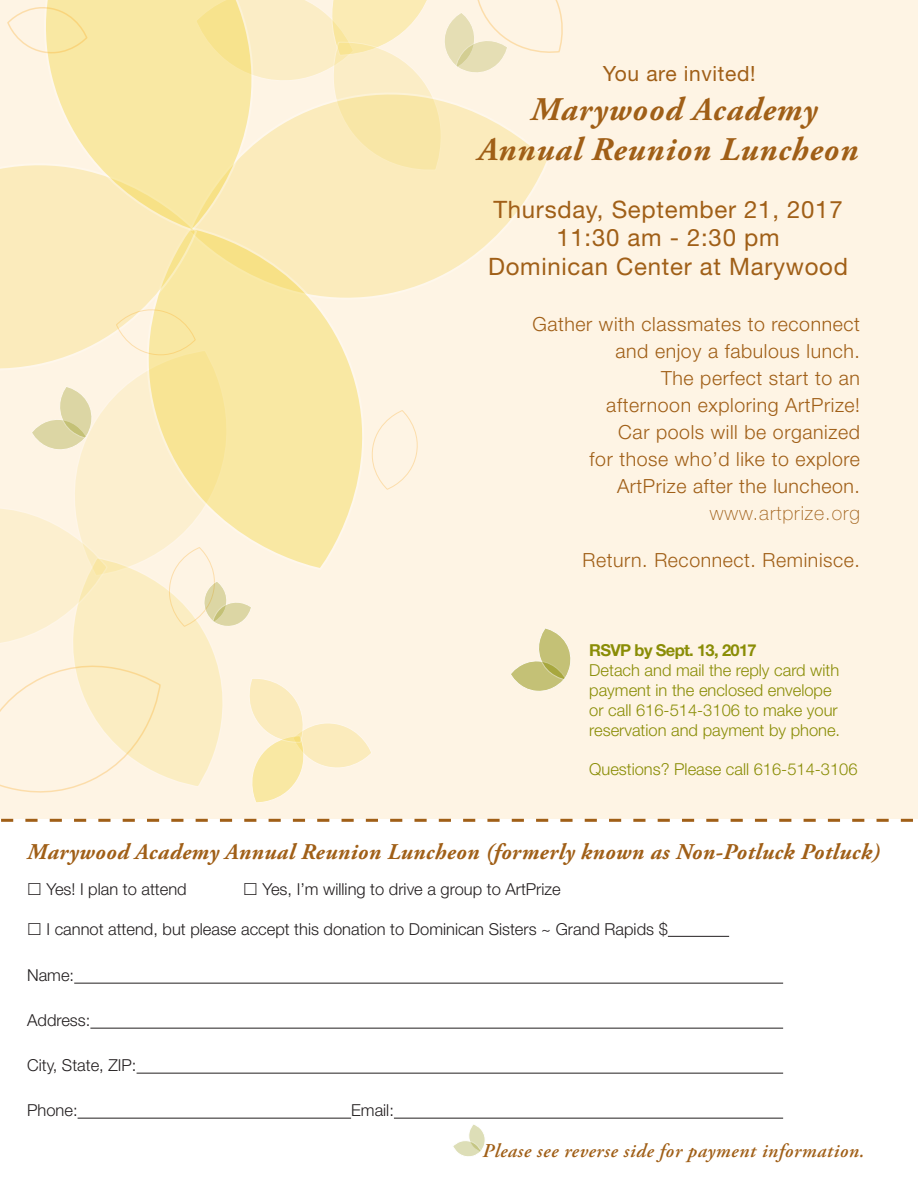
<style>
.page{position:relative;width:918px;height:1188px;background:#fff}
.page>*{position:absolute;margin:0;border:0;box-sizing:border-box;transform-origin:0 0}
.Title_2{font:italic 700 33px "Adobe Garamond Pro";letter-spacing:.03em;color:#a05f17}
.Title_2-2{font:24px "Helvetica Neue LT Std";letter-spacing:.03em;color:#a05f17}
.Title_2-3{font:italic 700 22.5px "Adobe Garamond Pro";letter-spacing:.02em;color:#a05f17}
.Title_2-4{font:21px "Helvetica Neue LT Std";letter-spacing:.03em;color:#a05f17}
.Title_2-5{font:300 19.5px "Helvetica Neue LT Std";letter-spacing:.03em;color:#a05f17}
.Title_2-6{font:italic 600 19.5px "Adobe Garamond Pro";letter-spacing:.03em;color:#a05f17}
.Title_2-7{font:100 19.5px "Helvetica Neue LT Std";letter-spacing:.05em;color:#a05f17}
.Title_2-8{font:300 16.5px "Helvetica Neue LT Std";color:#231f20}
.Title_2-9{font:300 16.5px/19.8px "Helvetica Neue LT Std";color:#8a8d06}
.s1{font-weight:700}
</style>
<div class="page">
<hr style="left:668px;top:936px;width:61px;height:1px;background:#231f20">
<hr style="left:74px;top:983px;width:709px;height:1px;background:#231f20">
<hr style="left:90px;top:1028px;width:693px;height:1px;background:#231f20">
<hr style="left:137px;top:1073px;width:646px;height:1px;background:#231f20">
<hr style="left:78px;top:1118px;width:273px;height:1px;background:#231f20">
<hr style="left:394px;top:1118px;width:389px;height:1px;background:#231f20">
<div style="left:0;top:0;width:918px;height:819px;background:#fef4e4"></div>
<svg style="left:1px;top:819px;width:912px;height:3px"></svg>
<svg style="left:75px;top:397px;width:40px;height:105px;background:#fcefd1"></svg>
<svg style="left:278px;top:173px;width:263px;height:120px"></svg>
<svg style="left:115px;top:228px;width:278px;height:274px;background:#f9e9b0"></svg>
<svg style="left:0;top:166px;width:198px;height:223px"></svg>
<svg style="left:22px;top:0;width:256px;height:232px;background:#faeab1"></svg>
<svg style="left:116px;top:306px;width:80px;height:54px"></svg>
<svg style="left:368px;top:411px;width:50px;height:79px"></svg>
<svg style="left:7px;top:2px;width:81px;height:55px"></svg>
<svg style="left:195px;top:0;width:368px;height:173px"></svg>
<svg style="left:31px;top:386px;width:65px;height:65px"></svg>
<svg style="left:0;top:502px;width:371px;height:300px"></svg>
<svg style="left:511px;top:628px;width:60px;height:63px"></svg>
<svg style="left:453px;top:1124px;width:32px;height:33px"></svg>
<p class="Title_2-4" style="left:603px;top:61px;width:154px">You are invited!</p>
<p class="Title_2" style="left:531px;top:91px;width:288px">Marywood Academy</p>
<p class="Title_2" style="left:478px;top:131px;width:381px">Annual Reunion Luncheon</p>
<p class="Title_2-2" style="left:493px;top:195px;width:351px">Thursday, September 21, 2017</p>
<p class="Title_2-2" style="left:556px;top:224px;width:225px">11:30 am - 2:30 pm</p>
<p class="Title_2-2" style="left:488px;top:252px;width:361px">Dominican Center at Marywood</p>
<p class="Title_2-5" style="left:532px;top:312px;width:329px">Gather with classmates to reconnect</p>
<p class="Title_2-5" style="left:615px;top:339px;width:246px">and enjoy a fabulous lunch.</p>
<p class="Title_2-5" style="left:661px;top:366px;width:200px">The perfect start to an</p>
<p class="Title_2-5" style="left:606px;top:393px;width:255px">afternoon exploring ArtPrize!</p>
<p class="Title_2-5" style="left:618px;top:420px;width:243px">Car pools will be organized</p>
<p class="Title_2-5" style="left:590px;top:447px;width:272px">for those who’d like to explore</p>
<p class="Title_2-5" style="left:617px;top:474px;width:245px">ArtPrize after the luncheon.</p>
<p class="Title_2-7" style="left:710px;top:502px;width:152px">www.artprize.org</p>
<p class="Title_2-5" style="left:582px;top:548px;width:279px">Return. Reconnect. Reminisce.</p>
<p class="Title_2-9" style="left:589px;top:640px;width:252px"><span class="s1">RSVP by Sept. 13, 2017<br></span>Detach and mail the reply card with payment in the enclosed envelope</p>
<p class="Title_2-9" style="left:589px;top:700px;width:252px">or call 616-514-3106 to make your reservation and payment by phone.</p>
<p class="Title_2-9" style="left:589px;top:759px;width:270px">Questions? Please call 616-514-3106</p>
<p class="Title_2-3" style="left:27px;top:839px;width:854px">Marywood Academy Annual Reunion Luncheon (formerly known as Non-Potluck Potluck)</p>
<p class="Title_2-8" style="left:46px;top:879px;width:142px">Yes! I plan to attend</p>
<p class="Title_2-8" style="left:262px;top:879px;width:300px">Yes, I’m willing to drive a group to ArtPrize</p>
<p class="Title_2-8" style="left:46px;top:919px;width:623px">I cannot attend, but please accept this donation to Dominican Sisters ~ Grand Rapids $</p>
<p class="Title_2-8" style="left:27px;top:966px;width:49px">Name:</p>
<p class="Title_2-8" style="left:27px;top:1011px;width:65px">Address:</p>
<p class="Title_2-8" style="left:27px;top:1056px;width:111px">City, State, ZIP:</p>
<p class="Title_2-8" style="left:27px;top:1101px;width:52px">Phone:</p>
<p class="Title_2-8" style="left:351px;top:1101px;width:44px">Email:</p>
<p class="Title_2-6" style="left:483px;top:1140px;width:384px">Please see reverse side for payment information.</p>
</div>
